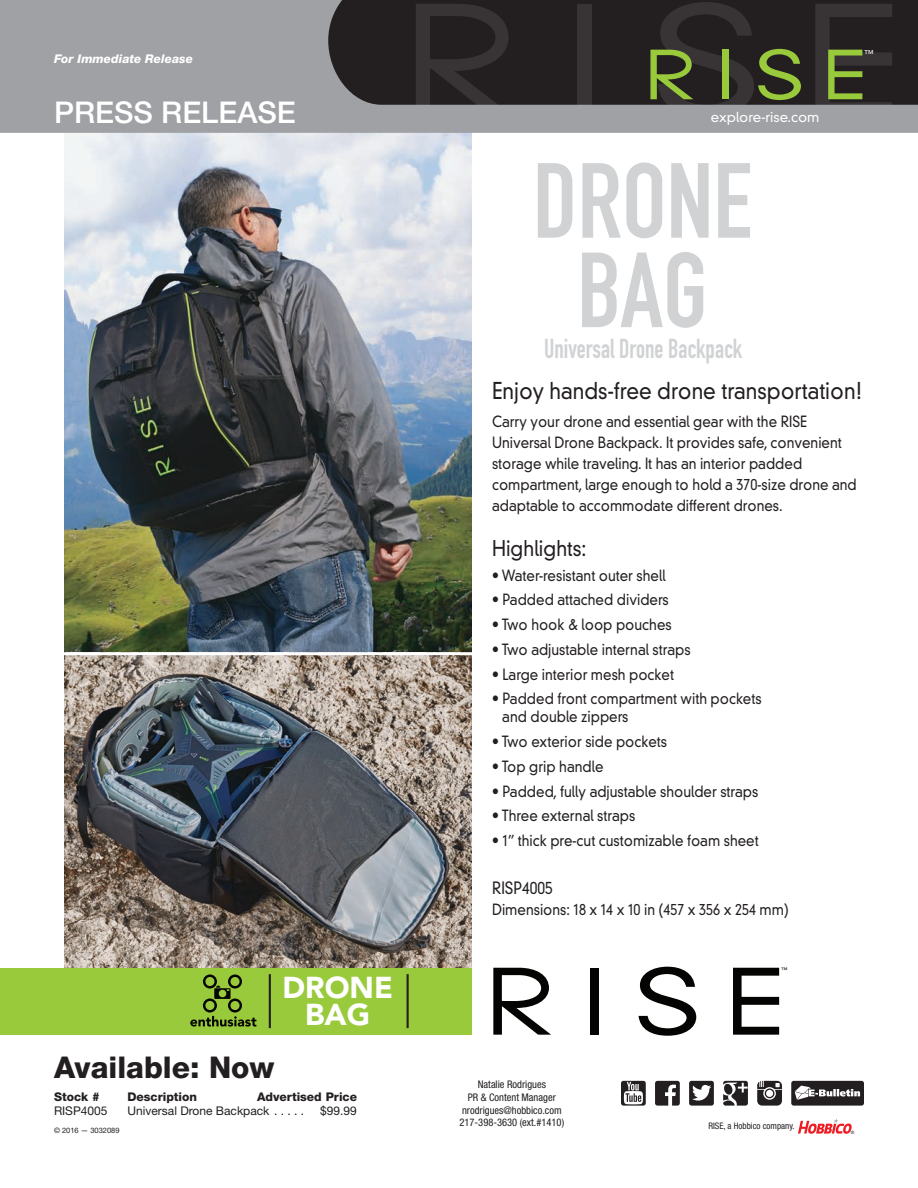
<style>
.page{position:relative;width:918px;height:1188px;background:#fff}
.page>*{position:absolute;margin:0;border:0;box-sizing:border-box;transform-origin:0 0}
.Available_when{font:800 30px "Helvetica Neue LT Std";color:#231f20}
.Subhead{font:500 30px "Helvetica Neue LT Std";color:#fff}
.t1{font:900 30px/27px "Avenir LT Std";color:#fff;text-align:center}
.t2{font:27px "DIN Engschrift Std";color:#d1d2d4;scale:.9 1}
.t3{font:300 22.5px "DIN Neuzeit Grotesk Std";color:#231f20;scale:.9 1}
.t4{font:300 21px "DIN Neuzeit Grotesk Std";color:#231f20;scale:.9 1}
.t5{font:300 16.5px "DIN Neuzeit Grotesk Std";color:#231f20;scale:.9 1}
.t6{font:300 15px/21px "DIN Neuzeit Grotesk Std";color:#231f20;scale:.9 1}
.t7{font:300 13.5px "DIN Neuzeit Grotesk Std";color:#fff}
.linelist{font:12px "Helvetica Neue LT Std";color:#231f20}
.linelist-2{font:800 12px "Helvetica Neue LT Std";color:#231f20}
.Body_Copy{font:italic 800 12px "Helvetica Neue LT Std";color:#fff}
.t8{font:condensed 10.5px "Helvetica Neue LT Std";color:#231f20}
.t9{font:condensed 9.75px "Helvetica Neue LT Std";color:#fff}
.Licensing_Line{font:condensed 9px "Helvetica Neue LT Std";color:#231f20}
.t10{font:7.5px "Helvetica Neue LT Std";color:#231f20}
.t11{font:500 6.45px "Helvetica Neue LT Std";color:#231f20}
.Licensing_Line-2{font:condensed 4.5px "Helvetica Neue LT Std";color:#231f20}
</style>
<div class="page">
<img style="left:64px;top:133px;width:407px;height:519px">
<svg style="left:0;top:0;width:918px;height:133px;background:#706f72"></svg>
<svg style="left:650px;top:2px;width:151px;height:114px;background:#424534"></svg>
<svg style="left:815px;top:4px;width:77px;height:111px;background:#414236"></svg>
<img style="left:64px;top:655px;width:407px;height:313px">
<svg style="left:538px;top:162px;width:212px;height:166px"></svg>
<svg style="left:621px;top:1081px;width:25px;height:25px"></svg>
<svg style="left:655px;top:1081px;width:25px;height:25px"></svg>
<svg style="left:689px;top:1081px;width:25px;height:25px"></svg>
<svg style="left:723px;top:1081px;width:25px;height:25px"></svg>
<svg style="left:757px;top:1081px;width:25px;height:25px"></svg>
<svg style="left:791px;top:1081px;width:73px;height:25px;background:#524f50"></svg>
<div style="left:0;top:968px;width:471px;height:67px;background:#99ca3b"></div>
<div style="left:590px;top:968px;width:9px;height:67px;background:#040503"></div>
<svg style="left:493px;top:968px;width:58px;height:67px"></svg>
<svg style="left:639px;top:967px;width:57px;height:69px"></svg>
<svg style="left:733px;top:968px;width:46px;height:67px"></svg>
<hr style="left:269px;top:974px;width:2px;height:54px;background:#231f20">
<hr style="left:407px;top:974px;width:2px;height:54px;background:#231f20">
<svg style="left:190px;top:974px;width:66px;height:53px"></svg>
<svg style="left:798px;top:1118px;width:54px;height:16px"></svg>
<p class="Body_Copy" style="left:54px;top:51px;width:141px">For Immediate Release</p>
<p class="Subhead" style="left:54px;top:95px;width:243px">PRESS RELEASE</p>
<p class="t7" style="left:711px;top:109px;width:110px">explore-rise.com</p>
<p class="t9" style="left:864px;top:48px;width:11px">™</p>
<p class="t1" style="left:282px;top:974px;width:112px">DRONE<br>BAG</p>
<p class="Available_when" style="left:54px;top:1049px;width:222px">Available: Now</p>
<p class="linelist-2" style="left:54px;top:1089px;width:47px">Stock #</p>
<p class="linelist-2" style="left:128px;top:1089px;width:71px">Description</p>
<p class="linelist-2" style="left:257px;top:1089px;width:101px">Advertised Price</p>
<p class="linelist" style="left:54px;top:1104px;width:55px">RISP4005</p>
<p class="linelist" style="left:128px;top:1104px;width:178px">Universal Drone Backpack . . . . .</p>
<p class="linelist" style="left:320px;top:1104px;width:38px">$99. 99</p>
<p class="t10" style="left:54px;top:1126px;width:67px">© 2016 — 3032089</p>
<p class="t2" style="left:544px;top:332px;width:222px">Universal Drone Backpack</p>
<p class="t3" style="left:492px;top:377px;width:413px">Enjoy hands-free drone transportation!</p>
<p class="t6" style="left:492px;top:411px;width:407px">Carry your drone and essential gear with the RISE Universal Drone Backpack. It provides safe, convenient storage while traveling. It has an interior padded compartment, large enough to hold a 370-size drone and adaptable to accommodate different drones.</p>
<p class="t4" style="left:492px;top:536px;width:106px">Highlights:</p>
<p class="t6" style="left:492px;top:565px;width:194px">• Water-resistant outer shell</p>
<p class="t6" style="left:492px;top:590px;width:198px">• Padded attached dividers</p>
<p class="t6" style="left:492px;top:614px;width:201px">• Two hook &amp; loop pouches</p>
<p class="t6" style="left:492px;top:639px;width:222px">• Two adjustable internal straps</p>
<p class="t6" style="left:492px;top:664px;width:204px">• Large interior mesh pocket</p>
<p class="t6" style="left:502px;top:690px;width:290px;line-height:18px;text-indent:-10px">• Padded front compartment with pockets and double zippers</p>
<p class="t6" style="left:492px;top:731px;width:196px">• Two exterior side pockets</p>
<p class="t6" style="left:492px;top:756px;width:125px">• Top grip handle</p>
<p class="t6" style="left:492px;top:781px;width:297px">• Padded, fully adjustable shoulder straps</p>
<p class="t6" style="left:492px;top:806px;width:161px">• Three external straps</p>
<p class="t6" style="left:492px;top:830px;width:298px">• 1” thick pre-cut customizable foam sheet</p>
<p class="t5" style="left:492px;top:878px;width:69px">RISP4005</p>
<p class="t6" style="left:492px;top:899px;width:331px">Dimensions: 18 x 14 x 10 in (457 x 356 x 254 mm)</p>
<p class="t8" style="left:478px;top:1079px;width:70px">Natalie Rodrigues</p>
<p class="t8" style="left:468px;top:1091px;width:90px">PR &amp; Content Manager</p>
<p class="t8" style="left:462px;top:1104px;width:101px">nrodrigues@hobbico.com</p>
<p class="t8" style="left:459px;top:1116px;width:106px">217-398-3630 (ext.#1410)</p>
<p class="t11" style="left:781px;top:966px;width:8px">™</p>
<p class="Licensing_Line" style="left:708px;top:1121px;width:88px">RISE, a Hobbico company.</p>
<p class="Licensing_Line-2" style="left:851px;top:1130px;width:5px">®</p>
</div>
